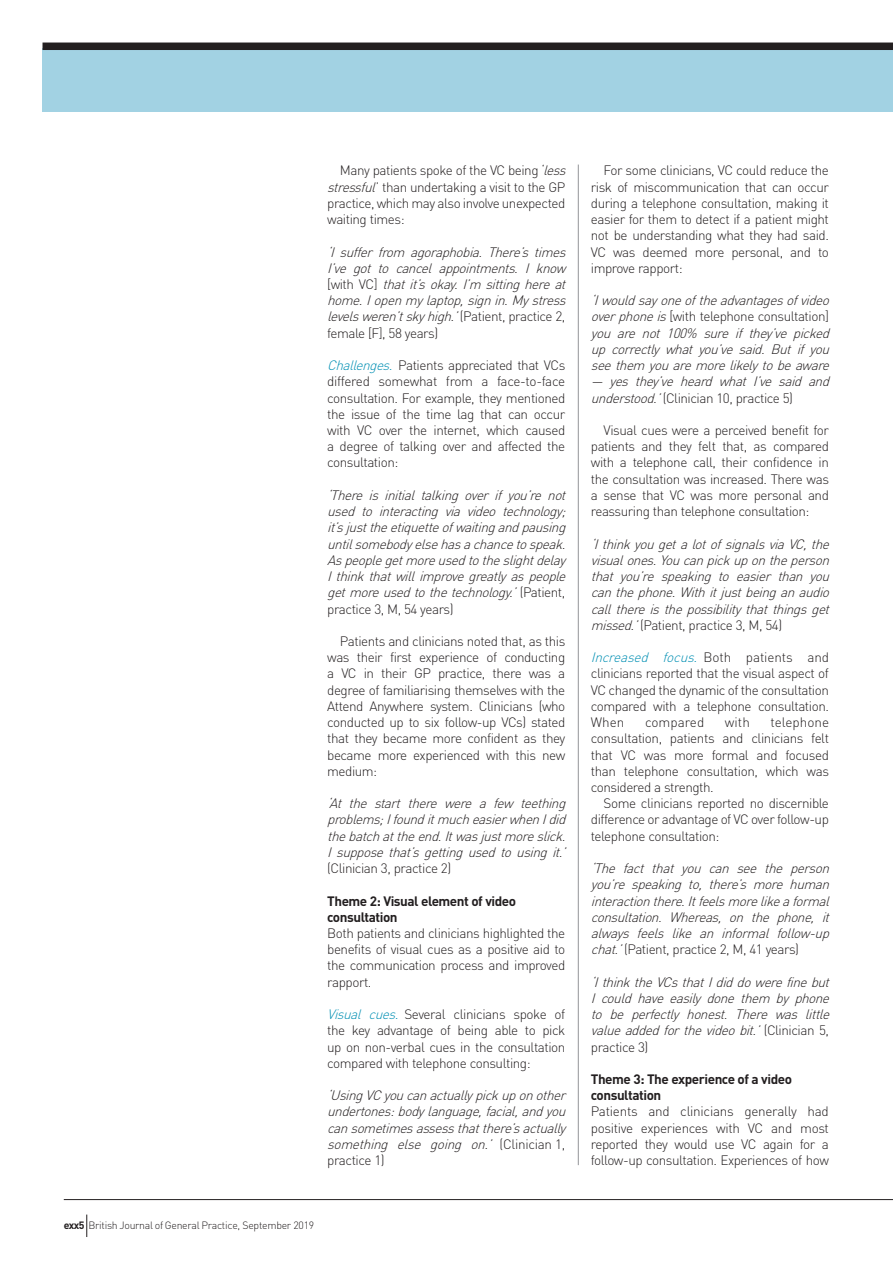
<style>
.page{position:relative;width:893px;height:1263px;background:#fff}
.page>*{position:absolute;margin:0;border:0;box-sizing:border-box;transform-origin:0 0}
.Body_Copy_First_para{font:italic 300 13.5px/16.2px "DIN";color:#231f20}
.Body_copy_indent{font:300 13.5px/16.2px "DIN";letter-spacing:-.035em;color:#231f20;text-align:justify}
.C_Header{font:300 13.5px/16.2px "DIN";letter-spacing:-.035em;color:#231f20;text-align:justify}
.Body_Copy_First_para-2{font:300 13.5px/16.2px "DIN";letter-spacing:-.035em;color:#231f20;text-align:justify}
.Sub_head_B_Black_Hea{font:700 13.5px/16.2px "DIN";letter-spacing:-.035em;color:#231f20}
.C_Header-2{font:300 13.5px "DIN";color:#231f20}
.t1{font:300 10.5px "DIN";letter-spacing:-.025em;color:#231f20}
.s1{font-style:italic}
.s2{font-style:normal}
.s3{font-style:italic;color:#008fb3}
.s4{font-weight:700}
</style>
<div class="page">
<div style="left:43px;top:48px;width:850px;height:64px;background:#a2d2e3"></div>
<div style="left:43px;top:43px;width:850px;height:7px;background:#231f20"></div>
<hr style="left:64px;top:1199px;width:829px;height:1px;background:#231f20">
<svg style="left:86px;top:1214px;width:1px;height:23px"></svg>
<hr style="left:578px;top:165px;width:1px;height:1000px;background:#939598">
<p class="Body_copy_indent" style="left:327px;top:162px;width:244px;text-align:left;text-indent:13px">Many patients spoke of the VC being ‘<span class="s1">less stressful</span>’ than undertaking a visit to the GP practice, which may also involve unexpected waiting times:</p>
<p class="Body_Copy_First_para" style="left:327px;top:243px;width:244px">‘I suffer from agoraphobia. There’s times I’ve got to cancel appointments. I know <span class="s2">[ w i t h V C ]</span> thatit’sokay.I’m sittinghereat home.Iopenmylaptop,signin.Mystress levelsweren’tskyhigh.’<span class="s2">( Pa t i e n t , p ra ct i ce 2 , female [F], 58 years)</span></p>
<p class="C_Header" style="left:327px;top:357px;width:240px"><span class="s3">Challenges.</span> Patients appreciated that VCs differed somewhat from a face-to-face consultation. For example, they mentioned the issue of the time lag that can occur with VC over the internet, which caused a degree of talking over and affected the consultation:</p>
<p class="Body_Copy_First_para" style="left:327px;top:487px;width:244px">‘There is initial talking over if you’re not used to interacting via video technology; it’sjusttheetiquetteofwaitingandpausing untilsomebodyelsehasachancetospeak.<br>Aspeoplegetmoreusedtotheslightdelay Ithinkthatwillimprovegreatlyaspeople getmoreusedtothetechnology.’<span class="s2">( P a t i e n t , practice 3, M, 54 years)</span></p>
<p class="Body_copy_indent" style="left:327px;top:633px;width:240px;text-indent:13px">Patients and clinicians noted that, as this was their first experience of conducting a VC in their GP practice, there was a degree of familiarising themselves with the Attend Anywhere system. Clinicians (who conducted up to six follow-up VCs) stated that they became more confident as they became more experienced with this new medium:</p>
<p class="Body_Copy_First_para" style="left:327px;top:795px;width:244px;text-align:justify">‘At the start there were a few teething problems;IfounditmucheasierwhenIdid thebatchattheend.Itwasjustmoreslick.<br>I suppose that’s getting used to using it.’ <span class="s2">(Clinician 3, practice 2)</span></p>
<p class="Sub_head_B_Black_Hea" style="left:327px;top:892px;width:190px">Theme 2: Visual element of video consultation</p>
<p class="Body_Copy_First_para-2" style="left:327px;top:925px;width:240px">Both patients and clinicians highlighted the benefits of visual cues as a positive aid to the communication process and improved rapport.</p>
<p class="C_Header" style="left:327px;top:1006px;width:240px"><span class="s3">Visual cues.</span> Several clinicians spoke of the key advantage of being able to pick up on non-verbal cues in the consultation compared with telephone consulting:</p>
<p class="Body_Copy_First_para" style="left:327px;top:1087px;width:244px">‘UsingVCyoucanactuallypickuponother undertones:bodylanguage,facial,andyou cansometimesassessthatthere’sactually something else going on.’ <span class="s2">( C l i n i c i a n 1 , practice 1)</span></p>
<p class="t1" style="left:64px;top:1219px;width:252px"><span class="s4">exx5</span> British Journal of General Practice, September 2019</p>
<p class="Body_copy_indent" style="left:591px;top:162px;width:240px;text-indent:13px">For some clinicians, VC could reduce the risk of miscommunication that can occur during a telephone consultation, making it easier for them to detect if a patient might not be understanding what they had said.<br>VC was deemed more personal, and to improve rapport:</p>
<p class="Body_Copy_First_para" style="left:591px;top:292px;width:244px">‘Iwouldsayoneoftheadvantagesofvideo overphoneis<span class="s2">[with telephone consultation] </span>you are not 100% sure if they’ve picked up correctly what you’ve said. But if you seethem youaremorelikelytobeaware</p>
<p class="Body_Copy_First_para" style="left:591px;top:373px;width:244px">— yes they’ve heard what I’ve said and understood.’<span class="s2">(Clinician 10, practice 5)</span></p>
<p class="Body_copy_indent" style="left:591px;top:422px;width:240px;text-indent:13px">Visual cues were a perceived benefit for patients and they felt that, as compared with a telephone call, their confidence in the consultation was increased. There was a sense that VC was more personal and reassuring than telephone consultation:</p>
<p class="Body_Copy_First_para" style="left:591px;top:535px;width:244px;text-align:justify">‘IthinkyougetalotofsignalsviaVC,the visualones.Youcanpickupontheperson that you’re speaking to easier than you canthephone.Withitjustbeinganaudio callthereisthepossibilitythatthingsget missed.’<span class="s2">(Patient, practice 3, M, 54)</span></p>
<p class="C_Header" style="left:591px;top:649px;width:240px"><span class="s3">Increased focus.</span> B o t h p a t i e n t s a n d clinicians reported that the visual aspect of VC changed the dynamic of the consultation compared with a telephone consultation.<br>When</p>
<p class="C_Header" style="left:591px;top:714px;width:240px;text-indent:180px">telephone consultation, patients and clinicians felt that VC was more formal and focused than telephone consultation, which was considered a strength.</p>
<p class="Body_copy_indent" style="left:591px;top:795px;width:240px;text-indent:13px">Some clinicians reported no discernible difference or advantage of VC over follow-up telephone consultation:</p>
<p class="Body_Copy_First_para" style="left:591px;top:860px;width:244px;text-align:justify">‘The fact that you can see the person you’re speaking to, there’s more human interactionthere.Itfeelsmorelikeaformal consultation. Whereas, on the phone, it always feels like an informal follow-up chat.’<span class="s2">(Patient, practice 2, M, 41 years)</span></p>
<p class="Body_Copy_First_para" style="left:591px;top:973px;width:244px">‘IthinktheVCsthatIdiddowerefinebut I could have easily done them by phone to be perfectly honest. There was little valueaddedforthevideobit.’<span class="s2">( C l i n i c i a n 5 , practice 3)</span></p>
<p class="Sub_head_B_Black_Hea" style="left:591px;top:1070px;width:203px">Theme 3: The experience of a video consultation</p>
<p class="Body_Copy_First_para-2" style="left:591px;top:1103px;width:240px">Patients and clinicians generally had positive experiences with VC and most reported they would use VC again for a follow-up consultation. Experiences of how</p>
<p class="C_Header-2" style="left:645px;top:714px;width:61px">compared</p>
<p class="C_Header" style="left:725px;top:714px;width:26px">with</p>
</div>
